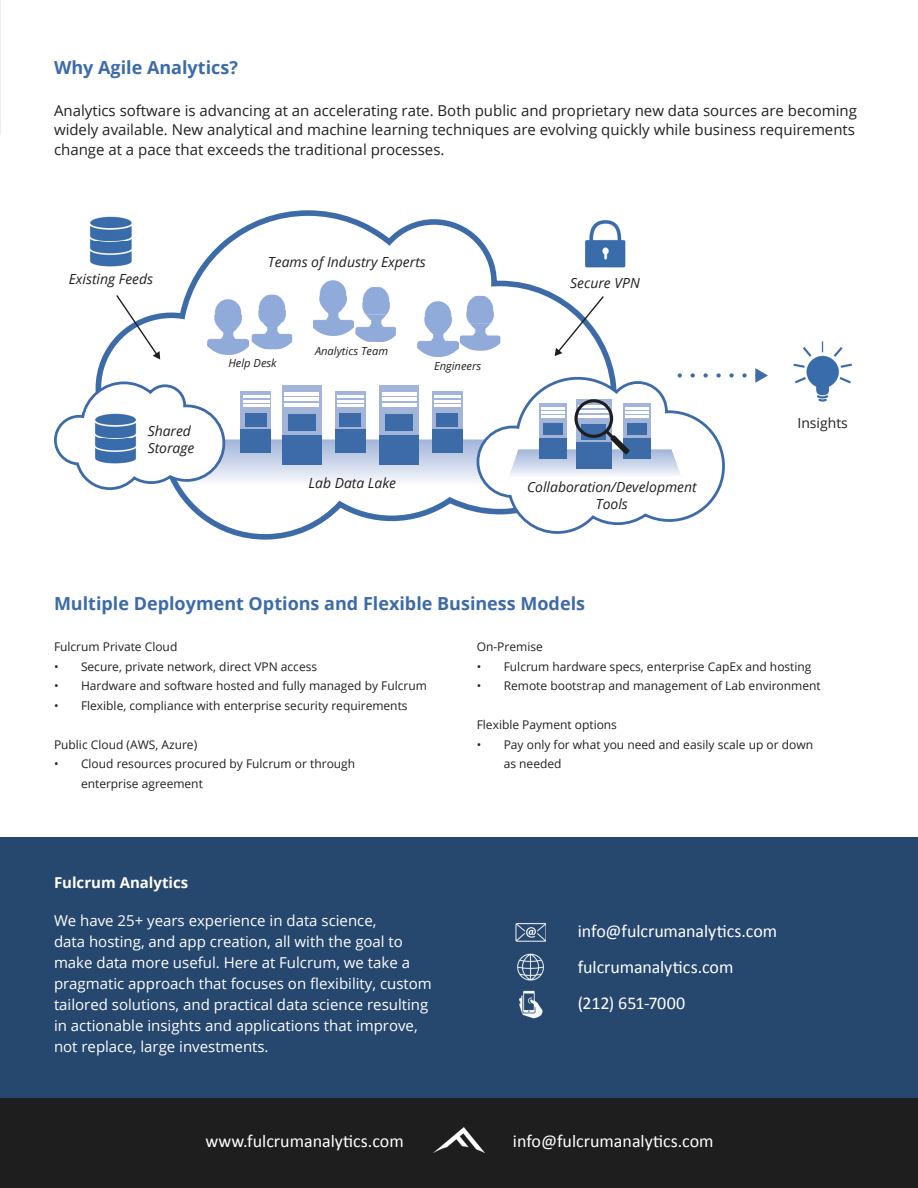
<style>
.page{position:relative;width:918px;height:1188px;background:#fff}
.page>*{position:absolute;margin:0;border:0;box-sizing:border-box;transform-origin:0 0}
.t1{font:18px "Calibri";color:#fff}
.t2{font:700 18px "Open Sans";color:#3c6ba8}
.t3{font:15px/21px "Open Sans";color:#fff}
.t4{font:15px/19.5px "Open Sans";color:#231f20}
.t5{font:700 15px "Open Sans";color:#fff}
.t6{font:italic 13.95px/16.8px "Open Sans";color:#231f20;text-align:center}
.t7{font:13.95px "Open Sans";color:#231f20}
.t8{font:12px/19.5px "Open Sans";color:#231f20}
.t9{font:italic 11.1px "Open Sans";color:#231f20}
</style>
<div class="page">
<div style="left:0;top:837px;width:918px;height:261px;background:#26476e"></div>
<hr style="left:0;top:1098px;width:1px;height:90px;background:#1e1e1e">
<div style="left:1px;top:1098px;width:917px;height:90px;background:#1e1e1e"></div>
<img style="left:433px;top:1128px;width:51px;height:25px">
<img style="left:0;top:0;width:1px;height:135px">
<img style="left:517px;top:953px;width:27px;height:28px">
<img style="left:516px;top:923px;width:30px;height:19px">
<img style="left:519px;top:990px;width:24px;height:29px">
<svg style="left:97px;top:210px;width:517px;height:330px"></svg>
<img style="left:571px;top:210px;width:55px;height:68px">
<img style="left:208px;top:299px;width:40px;height:55px">
<img style="left:252px;top:294px;width:41px;height:56px">
<img style="left:418px;top:301px;width:40px;height:55px">
<img style="left:460px;top:296px;width:41px;height:55px">
<img style="left:313px;top:280px;width:41px;height:55px">
<img style="left:355px;top:287px;width:41px;height:55px">
<img style="left:90px;top:213px;width:50px;height:58px">
<svg style="left:116px;top:295px;width:44px;height:64px"></svg>
<svg style="left:555px;top:296px;width:49px;height:60px"></svg>
<svg style="left:742px;top:373px;width:5px;height:5px"></svg>
<svg style="left:54px;top:373px;width:680px;height:161px"></svg>
<svg style="left:755px;top:368px;width:13px;height:15px"></svg>
<img style="left:793px;top:341px;width:59px;height:61px">
<p class="t2" style="left:54px;top:55px;width:185px">Why Agile Analytics?</p>
<p class="t4" style="left:54px;top:100px;width:804px">Analytics software is advancing at an accelerating rate. Both public and proprietary new data sources are becoming widely available. New analytical and machine learning techniques are evolving quickly while business requirements change at a pace that exceeds the traditional processes.</p>
<p class="t6" style="left:268px;top:253px;width:160px">Teams of Industry Experts</p>
<p class="t6" style="left:69px;top:270px;width:86px">Existing Feeds</p>
<p class="t6" style="left:570px;top:275px;width:71px">Secure VPN</p>
<p class="t6" style="left:148px;top:422px;width:48px;text-align:left">Shared<br>Storage</p>
<p class="t9" style="left:228px;top:355px;width:50px">Help Desk</p>
<p class="t9" style="left:315px;top:343px;width:75px">Analytics Team</p>
<p class="t9" style="left:434px;top:358px;width:49px">Engineers</p>
<p class="t6" style="left:309px;top:475px;width:89px">Lab Data Lake</p>
<p class="t6" style="left:527px;top:478px;width:171px">Collaboration/Development<br>Tools</p>
<p class="t2" style="left:54px;top:591px;width:533px">Multiple Deployment Options and Flexible Business Models</p>
<p class="t7" style="left:798px;top:413px;width:52px">Insights</p>
<p class="t8" style="left:54px;top:637px;width:125px">Fulcrum Private Cloud</p>
<p class="t8" style="left:54px;top:656px;width:265px">• Secure, private network, direct VPN access</p>
<p class="t8" style="left:54px;top:676px;width:374px">• Hardware and software hosted and fully managed by Fulcrum</p>
<p class="t8" style="left:54px;top:695px;width:355px">• Flexible, compliance with enterprise security requirements</p>
<p class="t8" style="left:54px;top:734px;width:145px">Public Cloud (AWS, Azure)</p>
<p class="t8" style="left:81px;top:754px;width:276px;text-indent:-27px">• Cloud resources procured by Fulcrum or through enterprise agreement</p>
<p class="t5" style="left:54px;top:872px;width:136px">Fulcrum Analytics</p>
<p class="t3" style="left:54px;top:909px;width:379px">We have 25+ years experience in data science,<br>data hosting, and app creation, all with the goal to make data more useful. Here at Fulcrum, we take a pragmatic approach that focuses on flexibility, custom tailored solutions, and practical data science resulting in actionable insights and applications that improve, not replace, large investments.</p>
<p class="t8" style="left:477px;top:637px;width:68px">On-Premise</p>
<p class="t8" style="left:477px;top:656px;width:336px">• Fulcrum hardware specs, enterprise CapEx and hosting</p>
<p class="t8" style="left:477px;top:676px;width:346px">• Remote bootstrap and management of Lab environment</p>
<p class="t8" style="left:477px;top:715px;width:142px">Flexible Payment options</p>
<p class="t8" style="left:504px;top:734px;width:311px;text-indent:-27px">• Pay only for what you need and easily scale up or down as needed</p>
<p class="t1" style="left:578px;top:919px;width:201px">info@fulcrumanalytics.com</p>
<p class="t1" style="left:578px;top:955px;width:157px">fulcrumanalytics.com</p>
<p class="t1" style="left:578px;top:991px;width:109px">(212) 651-7000</p>
<p class="t1" style="left:206px;top:1129px;width:200px">www.fulcrumanalytics.com</p>
<p class="t1" style="left:513px;top:1129px;width:202px">info@fulcrumanalytics.com</p>
</div>
